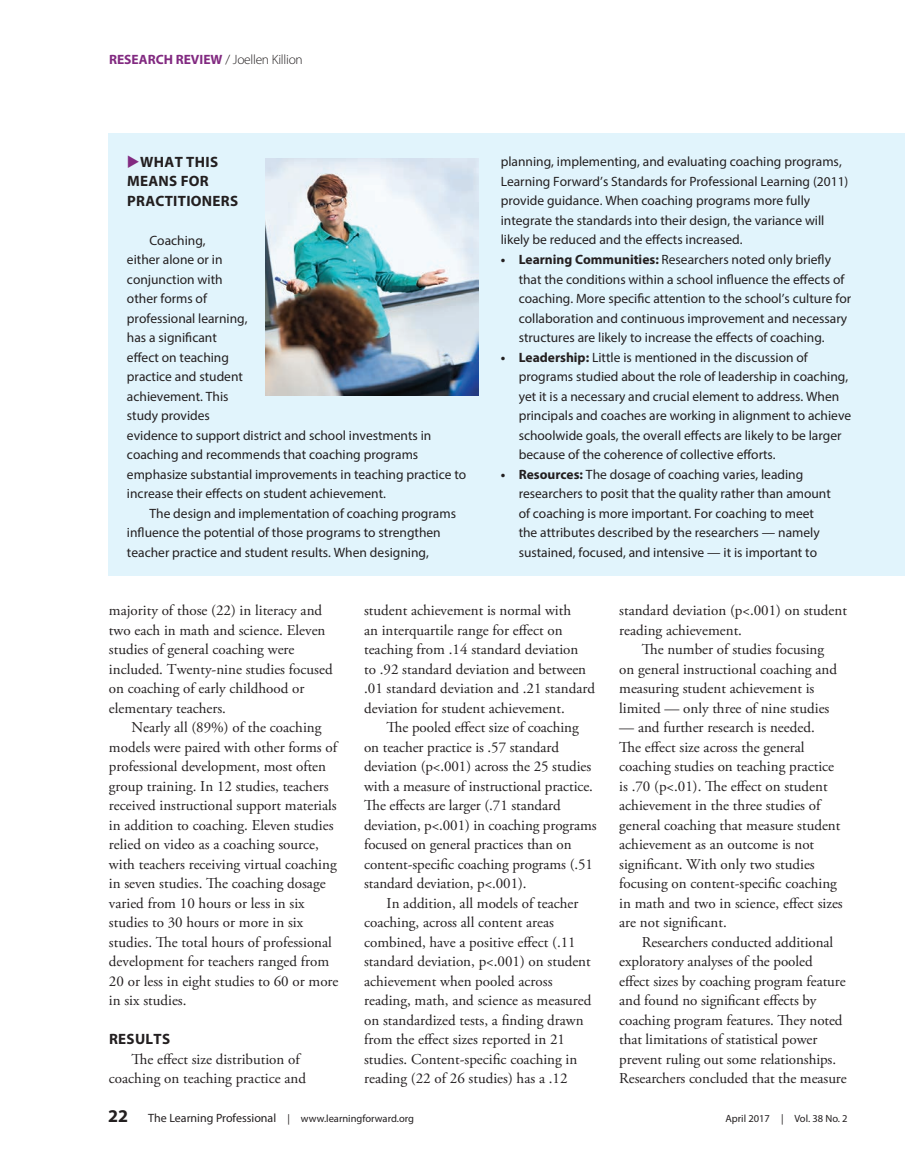
<style>
.page{position:relative;width:905px;height:1175px;background:#fff}
.page>*{position:absolute;margin:0;border:0;box-sizing:border-box;transform-origin:0 0}
.body{font:15px/19.5px "Adobe Garamond Pro";color:#231f20}
.subhead{font:700 15px/19.5px "Myriad Pro";letter-spacing:.02em;color:#231f20}
.body-2{font:13.5px/19.5px "Myriad Pro";color:#231f20}
.box{font:300 13.5px "Myriad Pro";letter-spacing:-.02em;color:#231f20}
.t1{font:10.5px "Myriad Pro";color:#231f20}
.s1{font-weight:700;color:#822a81}
.s2{color:#822a81}
.s3{font-weight:700}
.s4{font-weight:700;font-size:18px}
.s5{font-size:12px}
</style>
<div class="page">
<div style="left:109px;top:133px;width:795px;height:443px;background:#e1f4fc"></div>
<img style="left:265px;top:158px;width:213px;height:237px">
<p class="box" style="left:109px;top:52px;width:195px"><span class="s1">RESEARCH REVIEW</span> / Joellen Killion</p>
<p class="subhead" style="left:127px;top:151px;width:113px"><span class="s2">◆</span>WHAT THIS<br>MEANS FOR<br>PRACTITIONERS</p>
<p class="body-2" style="left:127px;top:230px;width:341px;text-indent:23px">Coaching,<br>either alone or in<br>conjunction with<br>other forms of<br>professional learning,<br>has a significant<br>effect on teaching<br>practice and student<br>achievement. This<br>study provides<br>evidence to support district and school investments in coaching and recommends that coaching programs emphasize substantial improvements in teaching practice to increase their effects on student achievement.</p>
<p class="body-2" style="left:127px;top:503px;width:330px;text-indent:23px">The design and implementation of coaching programs influence the potential of those programs to strengthen teacher practice and student results. When designing,</p>
<p class="body-2" style="left:500px;top:152px;width:349px">planning, implementing, and evaluating coaching programs, Learning Forward’s Standards for Professional Learning (2011) provide guidance. When coaching programs more fully integrate the standards into their design, the variance will likely be reduced and the effects increased.</p>
<p class="body-2" style="left:518px;top:250px;width:334px;text-indent:-18px"><span class="s3">• Learning Communities:</span> Researchers noted only briefly that the conditions within a school influence the effects of coaching. More specific attention to the school’s culture for collaboration and continuous improvement and necessary structures are likely to increase the effects of coaching.</p>
<p class="body-2" style="left:518px;top:347px;width:334px;text-indent:-18px"><span class="s3">• Leadership:</span> Little is mentioned in the discussion of programs studied about the role of leadership in coaching, yet it is a necessary and crucial element to address. When principals and coaches are working in alignment to achieve schoolwide goals, the overall effects are likely to be larger because of the coherence of collective efforts.</p>
<p class="body-2" style="left:518px;top:464px;width:314px;text-indent:-18px"><span class="s3">• Resources:</span> The dosage of coaching varies, leading researchers to posit that the quality rather than amount of coaching is more important. For coaching to meet the attributes described by the researchers — namely sustained, focused, and intensive — it is important to</p>
<p class="body" style="left:109px;top:601px;width:225px">majority of those (22) in literacy and two each in math and science. Eleven studies of general coaching were included. Twenty-nine studies focused on coaching of early childhood or elementary teachers.</p>
<p class="body" style="left:109px;top:718px;width:231px;text-indent:22px">Nearly all (89%) of the coaching models were paired with other forms of professional development, most often group training. In 12 studies, teachers received instructional support materials in addition to coaching. Eleven studies relied on video as a coaching source, with teachers receiving virtual coaching in seven studies. The coaching dosage varied from 10 hours or less in six studies to 30 hours or more in six studies. The total hours of professional development for teachers ranged from 20 or less in eight studies to 60 or more in six studies.</p>
<p class="subhead" style="left:109px;top:1029px;width:63px">RESULTS</p>
<p class="body" style="left:109px;top:1050px;width:199px;text-indent:22px">The effect size distribution of coaching on teaching practice and</p>
<p class="body" style="left:364px;top:601px;width:232px">student achievement is normal with<br>an interquartile range for effect on teaching from .14 standard deviation<br>to .92 standard deviation and between .01 standard deviation and .21 standard deviation for student achievement.</p>
<p class="body" style="left:364px;top:718px;width:234px;text-indent:22px">The pooled effect size of coaching on teacher practice is .57 standard deviation (p&lt;.001) across the 25 studies with a measure of instructional practice.<br>The effects are larger (.71 standard deviation, p&lt;.001) in coaching programs focused on general practices than on content-specific coaching programs (.51 standard deviation, p&lt;.001).</p>
<p class="body" style="left:364px;top:894px;width:229px;text-indent:22px">In addition, all models of teacher coaching, across all content areas combined, have a positive effect (.11 standard deviation, p&lt;.001) on student achievement when pooled across reading, math, and science as measured on standardized tests, a finding drawn from the effect sizes reported in 21 studies. Content-specific coaching in reading (22 of 26 studies) has a .12</p>
<p class="body" style="left:619px;top:601px;width:229px">standard deviation (p&lt;.001) on student reading achievement.</p>
<p class="body" style="left:619px;top:640px;width:219px;text-indent:22px">The number of studies focusing on general instructional coaching and measuring student achievement is limited — only three of nine studies</p>
<p class="body" style="left:619px;top:718px;width:225px">— and further research is needed.<br>The effect size across the general coaching studies on teaching practice is .70 (p&lt;.01). The effect on student achievement in the three studies of general coaching that measure student achievement as an outcome is not significant. With only two studies focusing on content-specific coaching in math and two in science, effect sizes are not significant.</p>
<p class="body" style="left:619px;top:933px;width:229px;text-indent:22px">Researchers conducted additional exploratory analyses of the pooled effect sizes by coaching program feature and found no significant effects by coaching program features. They noted that limitations of statistical power prevent ruling out some relationships.<br>Researchers concluded that the measure</p>
<p class="t1" style="left:108px;top:1112px;width:307px"><span class="s4">22</span> <span class="s5">The Learning Professional</span> | www.learningforward.org</p>
<p class="t1" style="left:725px;top:1112px;width:124px">April 2017 | Vol. 38 No. 2</p>
</div>
